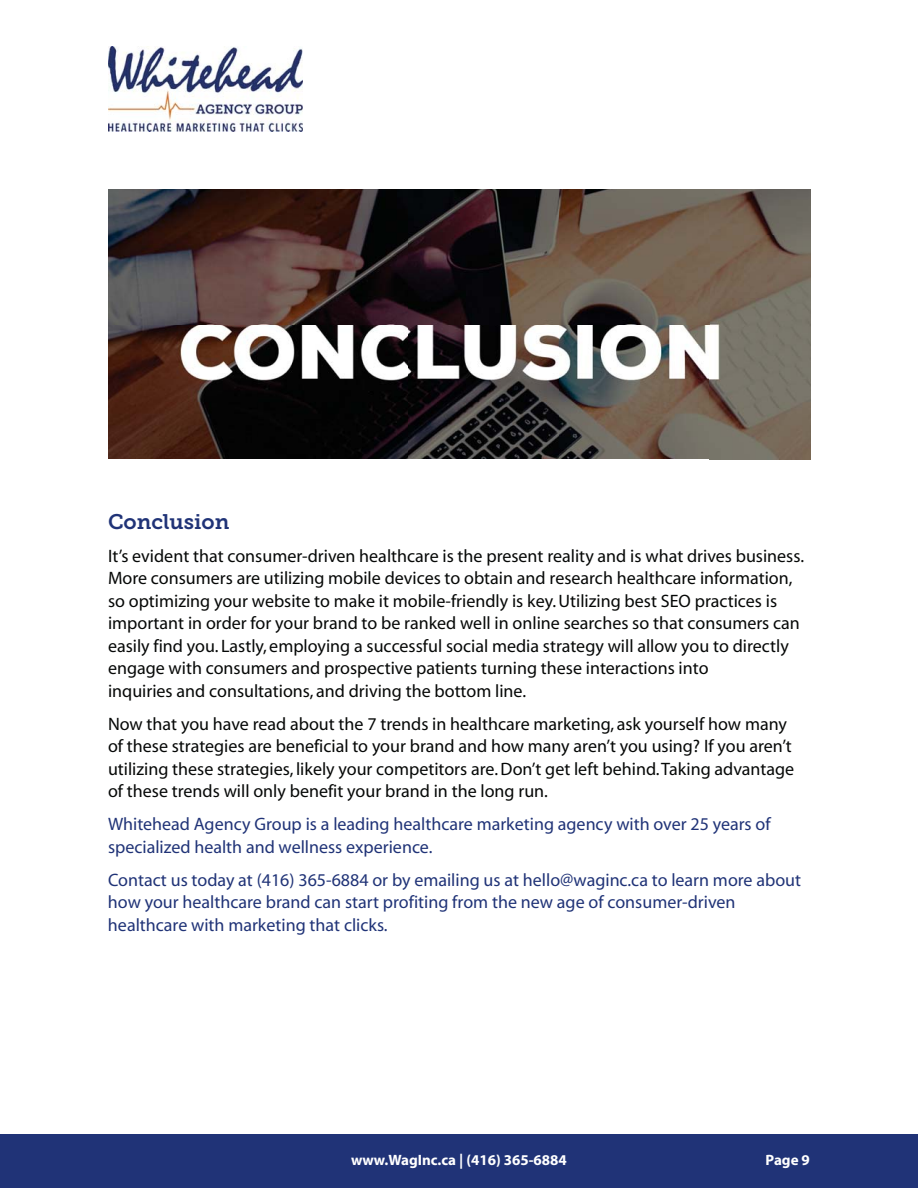
<style>
.page{position:relative;width:918px;height:1188px;background:#fff}
.page>*{position:absolute;margin:0;border:0;box-sizing:border-box;transform-origin:0 0}
.t1{font:21px "Museo Slab 700";color:#203377}
.t2{font:18px/22.5px "Myriad";color:#060807}
.t3{font:18px/22.5px "Myriad";color:#203377}
.t4{font:700 15px "Myriad";color:#fff}
</style>
<div class="page">
<img style="left:109px;top:46px;width:194px;height:86px">
<div style="left:0;top:1134px;width:918px;height:54px;background:#203377"></div>
<img style="left:108px;top:189px;width:702px;height:270px">
<p class="t1" style="left:108px;top:514px;width:123px">Conclusion</p>
<p class="t2" style="left:108px;top:546px;width:698px">It’s evident that consumer-driven healthcare is the present reality and is what drives business.<br>More consumers are utilizing mobile devices to obtain and research healthcare information, so optimizing your website to make it mobile-friendly is key. Utilizing best SEO practices is important in order for your brand to be ranked well in online searches so that consumers can easily find you. Lastly, employing a successful social media strategy will allow you to directly engage with consumers and prospective patients turning these interactions into<br>inquiries and consultations, and driving the bottom line.</p>
<p class="t2" style="left:108px;top:714px;width:688px">Now that you have read about the 7 trends in healthcare marketing, ask yourself how many of these strategies are beneficial to your brand and how many aren’t you using? If you aren’t utilizing these strategies, likely your competitors are. Don’t get left behind. Taking advantage of these trends will only benefit your brand in the long run.</p>
<p class="t3" style="left:108px;top:814px;width:664px">Whitehead Agency Group is a leading healthcare marketing agency with over 25 years of specialized health and wellness experience.</p>
<p class="t3" style="left:108px;top:870px;width:695px">Contact us today at (416) 365-6884 or by emailing us at hello@waginc.ca to learn more about how your healthcare brand can start profiting from the new age of consumer-driven healthcare with marketing that clicks.</p>
<p class="t4" style="left:351px;top:1154px;width:217px">www.WagInc.ca | (416) 365-6884</p>
<p class="t4" style="left:766px;top:1154px;width:46px">Page 9</p>
</div>
